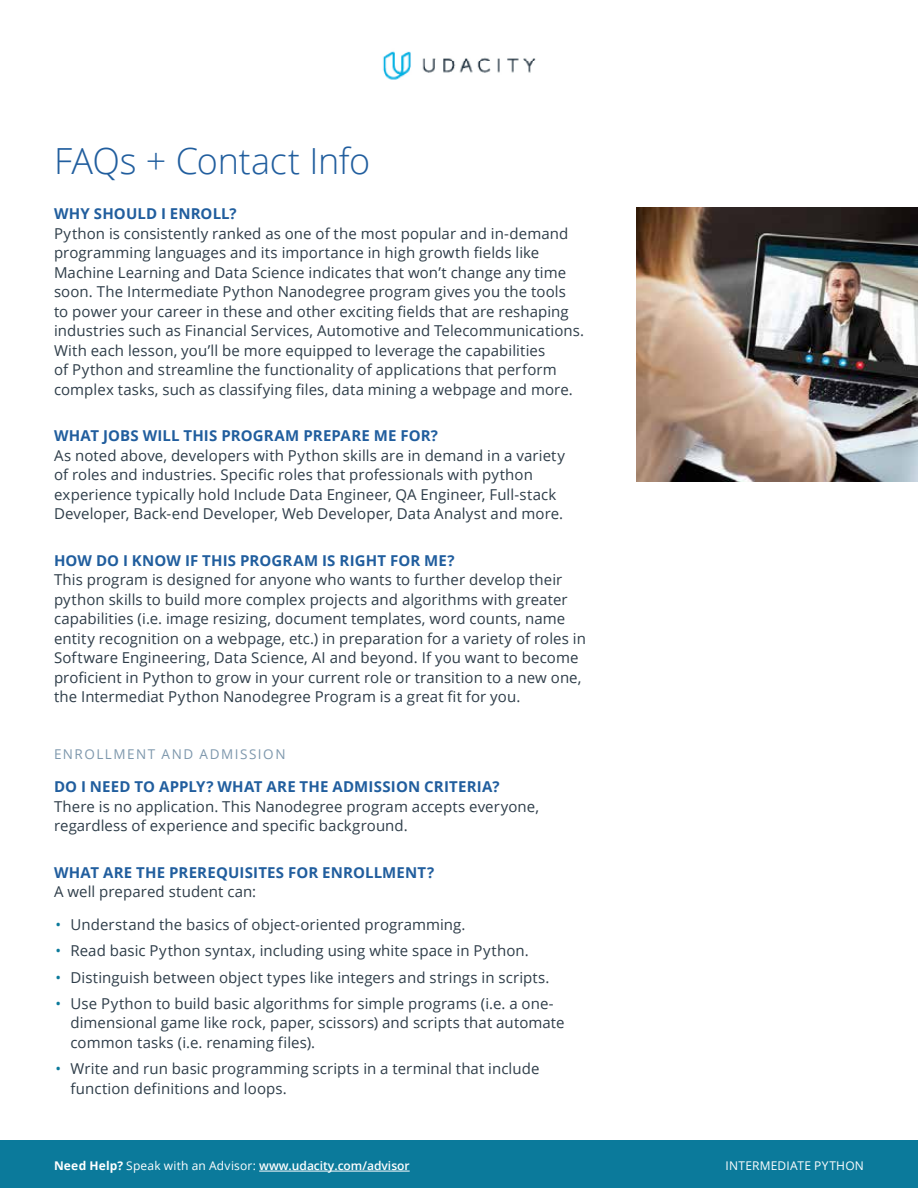
<style>
.page{position:relative;width:918px;height:1188px;background:#fff}
.page>*{position:absolute;margin:0;border:0;box-sizing:border-box;transform-origin:0 0}
.t1{font:300 36px "Open Sans";letter-spacing:-.01em;color:#215e9e}
.t2{font:15px/19.5px "Open Sans";letter-spacing:.005em;color:#2e3d49}
.t3{font:700 15px "Open Sans";letter-spacing:.01em;color:#215e9e}
.t4{font:13.5px "Open Sans";letter-spacing:.115em;color:#7e98ad}
.t5{font:600 12px "Open Sans";color:#fff}
.t6{font:12px "Open Sans";letter-spacing:.02em;color:#fff}
.s1{color:#0b7a9b}
.s2{font-weight:700}
.s3{font-weight:400}
</style>
<div class="page">
<div style="left:0;top:1140px;width:918px;height:48px;background:#0b7a9b"></div>
<hr style="left:259px;top:1171px;width:151px;height:1px;background:#fff">
<img style="left:383px;top:51px;width:153px;height:29px">
<img style="left:636px;top:208px;width:282px;height:274px">
<h1 class="t1" style="left:54px;top:137px;width:318px">FAQs + Contact Info</h1>
<p class="t3" style="left:54px;top:203px;width:184px">WHY SHOULD I ENROLL?</p>
<p class="t2" style="left:54px;top:223px;width:532px">Python is consistently ranked as one of the most popular and in-demand programming languages and its importance in high growth fields like Machine Learning and Data Science indicates that won’t change any time soon. The Intermediate Python Nanodegree program gives you the tools<br>to power your career in these and other exciting fields that are reshaping industries such as Financial Services, Automotive and Telecommunications.<br>With each lesson, you’ll be more equipped to leverage the capabilities<br>of Python and streamline the functionality of applications that perform complex tasks, such as classifying files, data mining a webpage and more.</p>
<p class="t3" style="left:54px;top:425px;width:385px">WHAT JOBS WILL THIS PROGRAM PREPARE ME FOR?</p>
<p class="t2" style="left:54px;top:445px;width:512px">As noted above, developers with Python skills are in demand in a variety of roles and industries. Specific roles that professionals with python experience typically hold Include Data Engineer, QA Engineer, Full-stack Developer, Back-end Developer, Web Developer, Data Analyst and more.</p>
<p class="t3" style="left:54px;top:550px;width:402px">HOW DO I KNOW IF THIS PROGRAM IS RIGHT FOR ME?</p>
<p class="t2" style="left:54px;top:570px;width:533px">This program is designed for anyone who wants to further develop their python skills to build more complex projects and algorithms with greater capabilities (i.e. image resizing, document templates, word counts, name entity recognition on a webpage, etc.) in preparation for a variety of roles in Software Engineering, Data Science, AI and beyond. If you want to become proficient in Python to grow in your current role or transition to a new one, the Intermediat Python Nanodegree Program is a great fit for you.</p>
<p class="t4" style="left:54px;top:745px;width:233px">ENROLLMENT AND ADMISSION</p>
<p class="t3" style="left:54px;top:776px;width:447px">DO I NEED TO APPLY? WHAT ARE THE ADMISSION CRITERIA?</p>
<p class="t2" style="left:54px;top:796px;width:487px">There is no application. This Nanodegree program accepts everyone, regardless of experience and specific background.</p>
<p class="t3" style="left:54px;top:862px;width:382px">WHAT ARE THE PREREQUISITES FOR ENROLLMENT?</p>
<p class="t2" style="left:54px;top:881px;width:204px">A well prepared student can:</p>
<p class="t2" style="left:56px;top:914px;width:412px"><span class="s1">•</span> Understand the basics of object-oriented programming.</p>
<p class="t2" style="left:56px;top:941px;width:475px"><span class="s1">•</span> Read basic Python syntax, including using white space in Python.</p>
<p class="t2" style="left:56px;top:967px;width:496px"><span class="s1">•</span> Distinguish between object types like integers and strings in scripts.</p>
<p class="t2" style="left:70px;top:993px;width:496px;text-indent:-15px"><span class="s1">•</span> Use Python to build basic algorithms for simple programs (i.e. a one&shy;dimensional game like rock, paper, scissors) and scripts that automate common tasks (i.e. renaming files).</p>
<p class="t2" style="left:70px;top:1058px;width:471px;text-indent:-15px"><span class="s1">•</span> Write and run basic programming scripts in a terminal that include function definitions and loops.</p>
<p class="t5" style="left:54px;top:1158px;width:357px"><span class="s2">Need Help?</span> <span class="s3">Speak with an Advisor:</span> www.udacity.com/advisor</p>
<p class="t6" style="left:726px;top:1158px;width:140px">INTERMEDIATE PYTHON</p>
</div>
